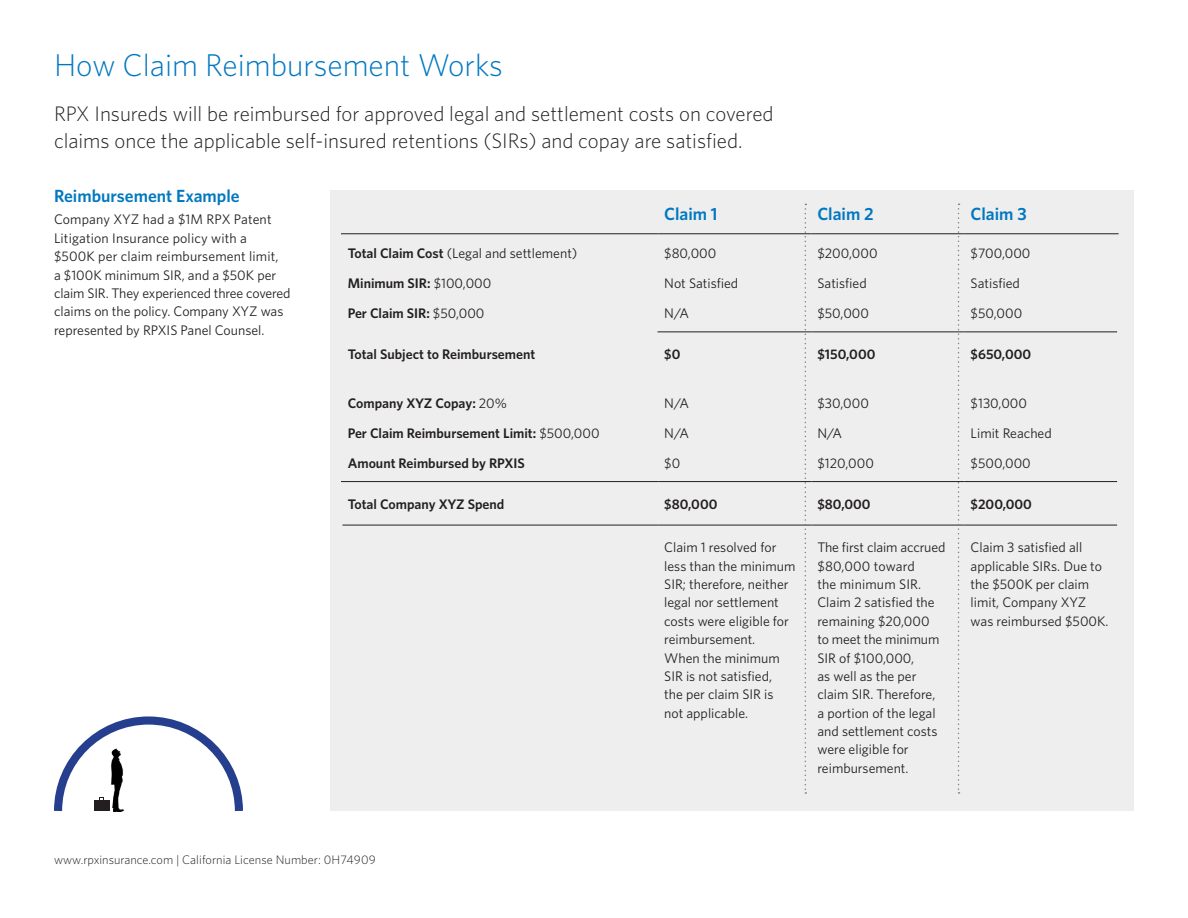
<style>
.page{position:relative;width:1188px;height:918px;background:#fff}
.page>*{position:absolute;margin:0;border:0;box-sizing:border-box;transform-origin:0 0}
.Subtitle{font:300 31.5px "Whitney";color:#0078c0}
.Intro_Text___Page_2{font:300 21px/27px "Whitney";color:#231f20}
.Subhead{font:600 17.7px "Whitney";color:#0078c0}
.Text___Small{font:13.8px/18.3px "Whitney";color:#231f20}
.t1{font:600 13.8px "Whitney";color:#231f20}
.Text_bullets{font:300 12.3px "Whitney";letter-spacing:.005em;color:#231f20}
.s1{font-weight:600}
.s2{font-weight:400}
</style>
<div class="page">
<div style="left:331px;top:190px;width:803px;height:621px;background:#eeeeef"></div>
<hr style="left:658px;top:332px;width:153px;height:1px;background:#231f20">
<hr style="left:811px;top:332px;width:154px;height:1px;background:#231f20">
<hr style="left:965px;top:332px;width:152px;height:1px;background:#231f20">
<hr style="left:658px;top:481px;width:153px;height:1px;background:#231f20">
<hr style="left:811px;top:481px;width:154px;height:1px;background:#231f20">
<hr style="left:965px;top:481px;width:152px;height:1px;background:#231f20">
<hr style="left:341px;top:481px;width:317px;height:1px;background:#231f20">
<hr style="left:341px;top:234px;width:317px;height:1px;background:#231f20">
<hr style="left:658px;top:234px;width:153px;height:1px;background:#231f20">
<hr style="left:811px;top:234px;width:154px;height:1px;background:#231f20">
<hr style="left:965px;top:234px;width:154px;height:1px;background:#231f20">
<hr style="left:343px;top:525px;width:315px;height:1px;background:#231f20">
<hr style="left:658px;top:525px;width:153px;height:1px;background:#231f20">
<hr style="left:811px;top:525px;width:154px;height:1px;background:#231f20">
<hr style="left:965px;top:525px;width:152px;height:1px;background:#231f20">
<svg style="left:958px;top:204px;width:2px;height:590px"></svg>
<svg style="left:805px;top:204px;width:1px;height:590px"></svg>
<svg style="left:54px;top:716px;width:189px;height:96px"></svg>
<p class="Subtitle" style="left:54px;top:44px;width:450px">How Claim Reimbursement Works</p>
<p class="Intro_Text___Page_2" style="left:54px;top:99px;width:721px">RPX Insureds will be reimbursed for approved legal and settlement costs on covered claims once the applicable self-insured retentions (SIRs) and copay are satisfied.</p>
<p class="Subhead" style="left:54px;top:184px;width:187px">Reimbursement Example</p>
<p class="Text___Small" style="left:54px;top:210px;width:238px">Company XYZ had a $1M RPX Patent Litigation Insurance policy with a $500K per claim reimbursement limit,<br>a $100K minimum SIR, and a $50K per claim SIR. They experienced three covered claims on the policy. Company XYZ was represented by RPXIS Panel Counsel.</p>
<p class="Subhead" style="left:664px;top:202px;width:55px">Claim 1</p>
<p class="Subhead" style="left:817px;top:202px;width:58px">Claim 2</p>
<p class="Subhead" style="left:971px;top:202px;width:58px">Claim 3</p>
<p class="Text___Small" style="left:348px;top:244px;width:231px"><span class="s1">Total Claim Cost</span> (Legal and settlement)</p>
<p class="Text___Small" style="left:664px;top:244px;width:54px">$80,000</p>
<p class="Text___Small" style="left:817px;top:244px;width:62px">$200,000</p>
<p class="Text___Small" style="left:971px;top:244px;width:61px">$700,000</p>
<p class="t1" style="left:348px;top:274px;width:145px">Minimum SIR: <span class="s2">$100,000</span></p>
<p class="Text___Small" style="left:664px;top:274px;width:76px">Not Satisfied</p>
<p class="Text___Small" style="left:817px;top:274px;width:51px">Satisfied</p>
<p class="Text___Small" style="left:971px;top:274px;width:51px">Satisfied</p>
<p class="t1" style="left:348px;top:304px;width:138px">Per Claim SIR: <span class="s2">$50,000</span></p>
<p class="Text___Small" style="left:664px;top:304px;width:26px">N/A</p>
<p class="Text___Small" style="left:817px;top:304px;width:53px">$50,000</p>
<p class="Text___Small" style="left:971px;top:304px;width:53px">$50,000</p>
<p class="t1" style="left:348px;top:345px;width:189px">Total Subject to Reimbursement</p>
<p class="t1" style="left:664px;top:345px;width:18px">$0</p>
<p class="t1" style="left:817px;top:345px;width:59px">$150,000</p>
<p class="t1" style="left:971px;top:345px;width:62px">$650,000</p>
<p class="t1" style="left:348px;top:394px;width:161px">Company XYZ Copay: <span class="s2">20%</span></p>
<p class="Text___Small" style="left:664px;top:394px;width:26px">N/A</p>
<p class="Text___Small" style="left:817px;top:394px;width:53px">$30,000</p>
<p class="Text___Small" style="left:971px;top:394px;width:58px">$130,000</p>
<p class="t1" style="left:348px;top:424px;width:253px">Per Claim Reimbursement Limit: <span class="s2">$500,000</span></p>
<p class="Text___Small" style="left:664px;top:424px;width:26px">N/A</p>
<p class="Text___Small" style="left:817px;top:424px;width:26px">N/A</p>
<p class="Text___Small" style="left:971px;top:424px;width:83px">Limit Reached</p>
<p class="t1" style="left:348px;top:454px;width:179px">Amount Reimbursed by RPXIS</p>
<p class="Text___Small" style="left:664px;top:454px;width:17px">$0</p>
<p class="Text___Small" style="left:817px;top:454px;width:58px">$120,000</p>
<p class="Text___Small" style="left:971px;top:454px;width:62px">$500,000</p>
<p class="t1" style="left:348px;top:495px;width:158px">Total Company XYZ Spend</p>
<p class="t1" style="left:664px;top:495px;width:55px">$80,000</p>
<p class="t1" style="left:817px;top:495px;width:55px">$80,000</p>
<p class="t1" style="left:971px;top:495px;width:63px">$200,000</p>
<p class="Text___Small" style="left:664px;top:538px;width:133px">Claim 1 resolved for less than the minimum<br>SIR; therefore, neither legal nor settlement costs were eligible for reimbursement.<br>When the minimum<br>SIR is not satisfied,<br>the per claim SIR is not applicable.</p>
<p class="Text___Small" style="left:817px;top:538px;width:130px">The first claim accrued $80,000 toward<br>the minimum SIR.<br>Claim 2 satisfied the remaining $20,000<br>to meet the minimum<br>SIR of $100,000,<br>as well as the per claim SIR. Therefore, a portion of the legal and settlement costs were eligible for reimbursement.</p>
<p class="Text___Small" style="left:971px;top:538px;width:139px">Claim 3 satisfied all applicable SIRs. Due to the $500K per claim limit, Company XYZ was reimbursed $500K.</p>
<p class="Text_bullets" style="left:54px;top:852px;width:324px">www.rpxinsurance.com | California License Number: 0H74909</p>
</div>
